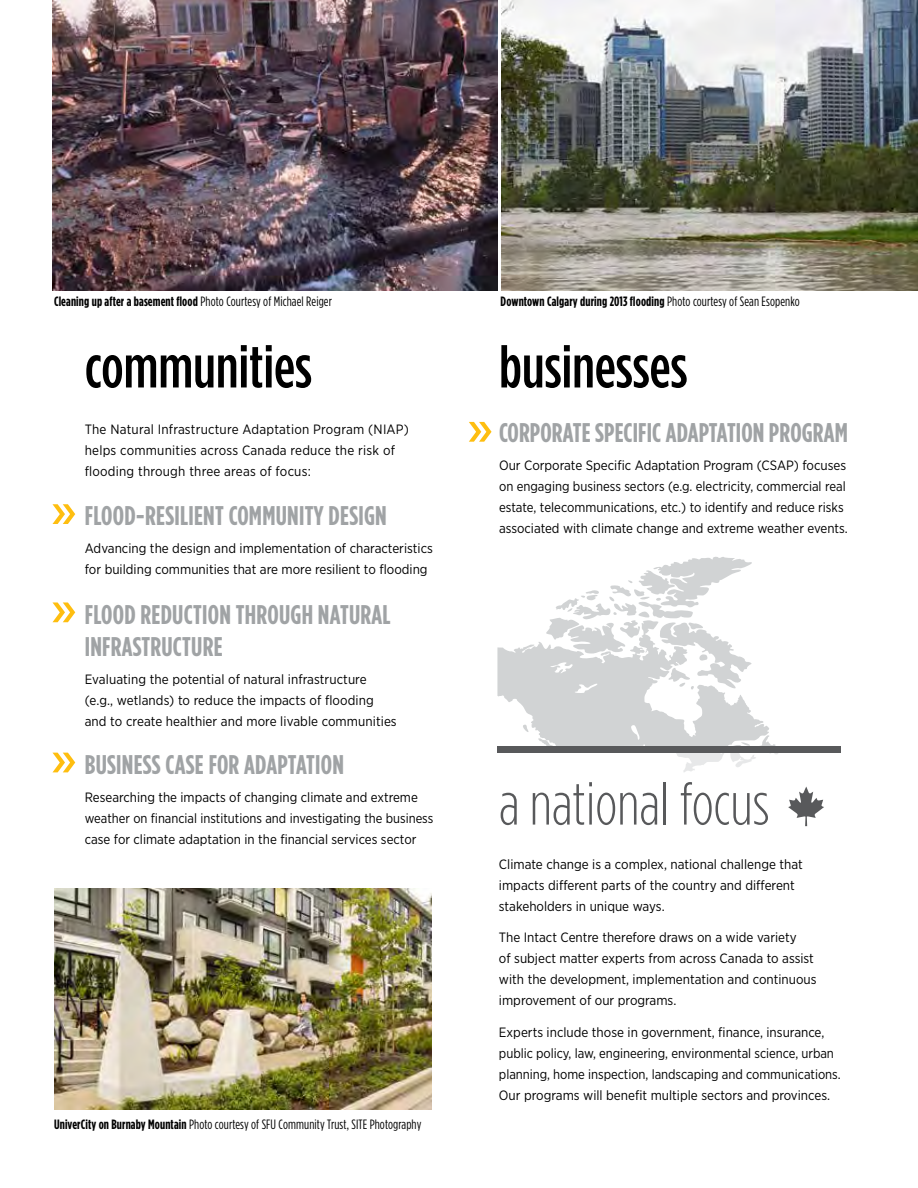
<style>
.page{position:relative;width:918px;height:1188px;background:#fff}
.page>*{position:absolute;margin:0;border:0;box-sizing:border-box;transform-origin:0 0}
.t1{font:500 60px "Gotham Condensed";color:#000}
.t2{font:300 60px "Gotham Condensed";color:#58595b}
.t3{font:700 27px/31.5px "Gotham Condensed";letter-spacing:.01em;color:#a0a3a5}
.t4{font:13.5px/21px "Gotham Narrow";color:#000}
.t5{font:700 13.5px "Gotham Condensed";letter-spacing:.01em;color:#000}
.t6{font:13.5px "Gotham Condensed";letter-spacing:.01em;color:#000}
.s1{font-weight:400}
.s2{font-weight:700}
</style>
<div class="page">
<svg style="left:52px;top:504px;width:23px;height:20px"></svg>
<svg style="left:52px;top:602px;width:23px;height:20px"></svg>
<svg style="left:53px;top:753px;width:22px;height:19px"></svg>
<svg style="left:497px;top:557px;width:279px;height:196px"></svg>
<div style="left:498px;top:747px;width:344px;height:389px;background:#fff"></div>
<div style="left:497px;top:746px;width:344px;height:6px;background:#58595b"></div>
<img style="left:52px;top:0;width:445px;height:291px">
<img style="left:501px;top:0;width:417px;height:291px">
<svg style="left:469px;top:422px;width:23px;height:20px"></svg>
<svg style="left:788px;top:787px;width:36px;height:39px"></svg>
<img style="left:54px;top:889px;width:378px;height:220px">
<p class="t5" style="left:54px;top:294px;width:280px">Cleaning up after a basement flood <span class="s1">Photo Courtesy of Michael Reiger</span></p>
<p class="t5" style="left:501px;top:294px;width:301px">Downtown Calgary during 2013 flooding <span class="s1">Photo courtesy of Sean Esopenko</span></p>
<h1 class="t1" style="left:85px;top:332px;width:229px">communities</h1>
<p class="t4" style="left:85px;top:419px;width:326px">The Natural Infrastructure Adaptation Program (NIAP) helps communities across Canada reduce the risk of flooding through three areas of focus:</p>
<h2 class="t3" style="left:85px;top:500px;width:303px">FLOOD-RESILIENT COMMUNITY DESIGN</h2>
<p class="t4" style="left:85px;top:537px;width:350px">Advancing the design and implementation of characteristics for building communities that are more resilient to flooding</p>
<h2 class="t3" style="left:85px;top:599px;width:307px">FLOOD REDUCTION THROUGH NATURAL<br>INFRASTRUCTURE</h2>
<p class="t4" style="left:85px;top:668px;width:313px">Evaluating the potential of natural infrastructure (e.g., wetlands) to reduce the impacts of flooding and to create healthier and more livable communities</p>
<h2 class="t3" style="left:85px;top:749px;width:261px">BUSINESS CASE FOR ADAPTATION</h2>
<p class="t4" style="left:85px;top:787px;width:350px">Researching the impacts of changing climate and extreme weather on financial institutions and investigating the business case for climate adaptation in the financial services sector</p>
<p class="t6" style="left:54px;top:1116px;width:369px"><span class="s2">UniverCity on Burnaby Mountain</span> Photo courtesy of SFU Community Trust, SITE Photography</p>
<h1 class="t1" style="left:499px;top:332px;width:190px">businesses</h1>
<h2 class="t3" style="left:499px;top:416px;width:350px">CORPORATE SPECIFIC ADAPTATION PROGRAM</h2>
<p class="t4" style="left:499px;top:454px;width:350px">Our Corporate Specific Adaptation Program (CSAP) focuses on engaging business sectors (e.g. electricity, commercial real estate, telecommunications, etc.) to identify and reduce risks associated with climate change and extreme weather events.</p>
<h1 class="t2" style="left:499px;top:770px;width:272px">a national focus</h1>
<p class="t4" style="left:499px;top:853px;width:305px">Climate change is a complex, national challenge that impacts different parts of the country and different stakeholders in unique ways.</p>
<p class="t4" style="left:499px;top:927px;width:319px">The Intact Centre therefore draws on a wide variety<br>of subject matter experts from across Canada to assist with the development, implementation and continuous improvement of our programs.</p>
<p class="t4" style="left:499px;top:1022px;width:343px">Experts include those in government, finance, insurance, public policy, law, engineering, environmental science, urban planning, home inspection, landscaping and communications.<br>Our programs will benefit multiple sectors and provinces.</p>
</div>
